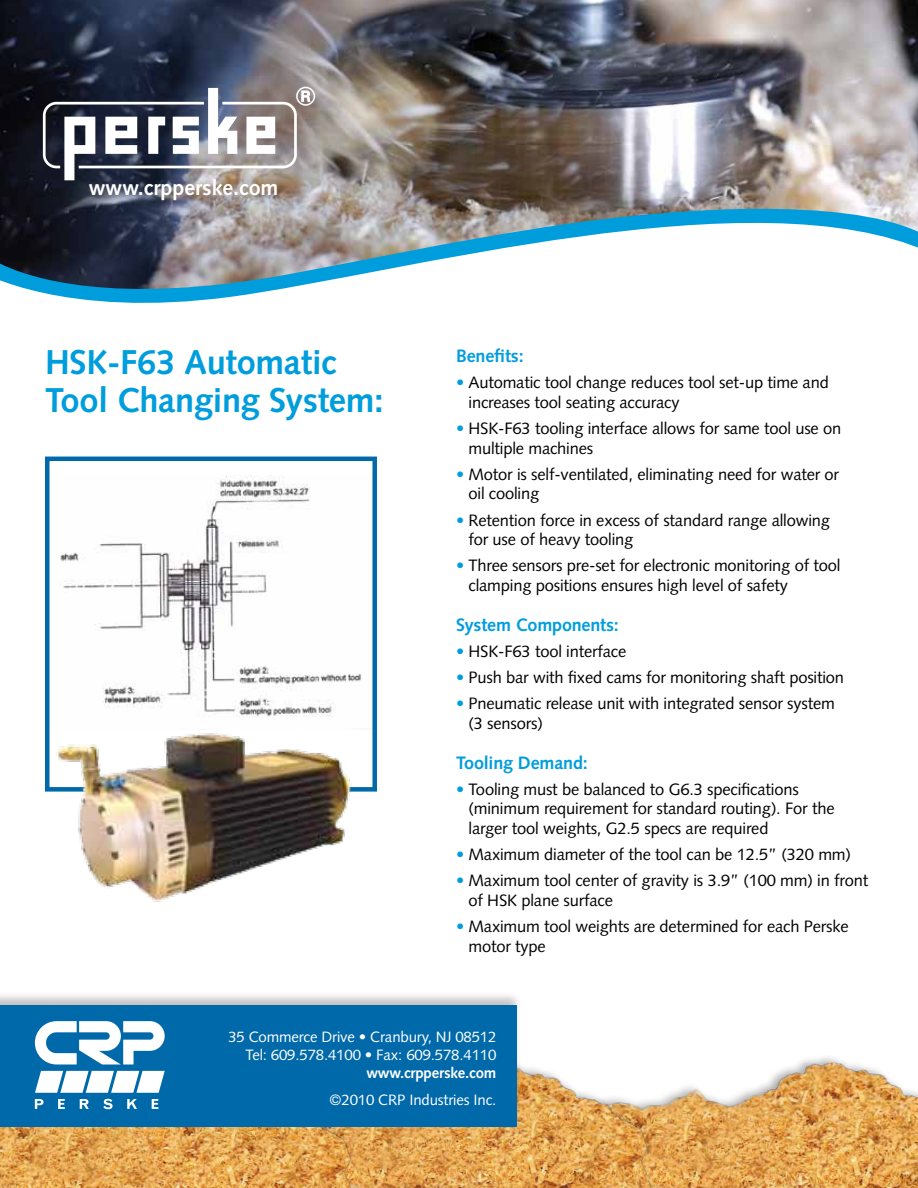
<style>
.page{position:relative;width:918px;height:1188px;background:#fff}
.page>*{position:absolute;margin:0;border:0;box-sizing:border-box;transform-origin:0 0}
.t1{font:700 34.5px/37.5px "Syntax LT Std";letter-spacing:-.01em;color:#009ddc}
.t2{font:700 21.45px "Syntax LT Std";color:#fff}
.t3{font:700 18px "Syntax LT Std";letter-spacing:-.01em;color:#009ddc}
.t4{font:16.5px/19.5px "Syntax LT Std";letter-spacing:-.01em;color:#000}
.t5{font:15px/18px "Syntax LT Std";letter-spacing:-.01em;color:#fff;text-align:right}
.t6{font:700 15px "Syntax LT Std";letter-spacing:-.01em;color:#fff}
.s1{color:#009ddc}
</style>
<div class="page">
<svg style="left:31px;top:290px;width:243px;height:13px"></svg>
<img style="left:0;top:0;width:918px;height:290px">
<img style="left:667px;top:1057px;width:251px;height:131px">
<img style="left:370px;top:1067px;width:297px;height:121px">
<img style="left:0;top:1128px;width:370px;height:60px">
<div style="left:296px;top:87px;width:19px;height:19px;border:2px solid #fff;border-radius:50%"></div>
<svg style="left:43px;top:88px;width:269px;height:92px"></svg>
<div style="left:0;top:991px;width:522px;height:137px;background:#000;opacity:.24"></div>
<div style="left:0;top:1005px;width:517px;height:122px;background:#0069aa"></div>
<svg style="left:35px;top:1021px;width:130px;height:43px"></svg>
<svg style="left:35px;top:1099px;width:9px;height:10px"></svg>
<svg style="left:58px;top:1099px;width:7px;height:10px"></svg>
<svg style="left:80px;top:1099px;width:9px;height:10px"></svg>
<svg style="left:103px;top:1099px;width:10px;height:10px"></svg>
<svg style="left:127px;top:1099px;width:10px;height:10px"></svg>
<svg style="left:152px;top:1099px;width:7px;height:10px"></svg>
<svg style="left:35px;top:1071px;width:130px;height:22px;background:#d7e7f1"></svg>
<img style="left:60px;top:476px;width:302px;height:239px">
<div style="left:45px;top:457px;width:332px;height:335px;border:4px solid #0069aa"></div>
<img style="left:49px;top:715px;width:312px;height:187px">
<h2 class="t2" style="left:89px;top:176px;width:191px">www.crpperske.com</h2>
<h1 class="t1" style="left:45px;top:344px;width:340px">HSK-F63 Automatic<br>Tool Changing System:</h1>
<p class="t3" style="left:456px;top:346px;width:69px">Benefits:</p>
<p class="t4" style="left:469px;top:373px;width:362px;text-indent:-13px"><span class="s1">•</span> Automatic tool change reduces tool set-up time and increases tool seating accuracy</p>
<p class="t4" style="left:469px;top:419px;width:374px;text-indent:-13px"><span class="s1">•</span> HSK-F63 tooling interface allows for same tool use on multiple machines</p>
<p class="t4" style="left:469px;top:464px;width:372px;text-indent:-13px"><span class="s1">•</span> Motor is self-ventilated, eliminating need for water or oil cooling</p>
<p class="t4" style="left:469px;top:510px;width:363px;text-indent:-13px"><span class="s1">•</span> Retention force in excess of standard range allowing for use of heavy tooling</p>
<p class="t4" style="left:469px;top:556px;width:373px;text-indent:-13px"><span class="s1">•</span> Three sensors pre-set for electronic monitoring of tool clamping positions ensures high level of safety</p>
<p class="t3" style="left:456px;top:614px;width:164px">System Components:</p>
<p class="t4" style="left:456px;top:641px;width:172px"><span class="s1">•</span> HSK-F63 tool interface</p>
<p class="t4" style="left:456px;top:668px;width:390px"><span class="s1">•</span> Push bar with fixed cams for monitoring shaft position</p>
<p class="t4" style="left:469px;top:694px;width:368px;text-indent:-13px"><span class="s1">•</span> Pneumatic release unit with integrated sensor system (3 sensors)</p>
<p class="t3" style="left:456px;top:752px;width:133px">Tooling Demand:</p>
<p class="t4" style="left:469px;top:779px;width:368px;text-indent:-13px"><span class="s1">•</span> Tooling must be balanced to G6.3 specifications (minimum requirement for standard routing). For the larger tool weights, G2.5 specs are required</p>
<p class="t4" style="left:456px;top:845px;width:397px"><span class="s1">•</span> Maximum diameter of the tool can be 12.5” (320 mm)</p>
<p class="t4" style="left:469px;top:871px;width:401px;text-indent:-13px"><span class="s1">•</span> Maximum tool center of gravity is 3.9” (100 mm) in front of HSK plane surface</p>
<p class="t4" style="left:469px;top:917px;width:382px;text-indent:-13px"><span class="s1">•</span> Maximum tool weights are determined for each Perske motor type</p>
<p class="t5" style="left:228px;top:1028px;width:270px">35 Commerce Drive • Cranbury, NJ 08512<br>Tel: 609.578.4100 • Fax: 609.578.4110</p>
<p class="t6" style="left:366px;top:1064px;width:132px">www.crpperske.com</p>
<p class="t5" style="left:330px;top:1091px;width:168px">©2010 CRP Industries Inc.</p>
</div>
